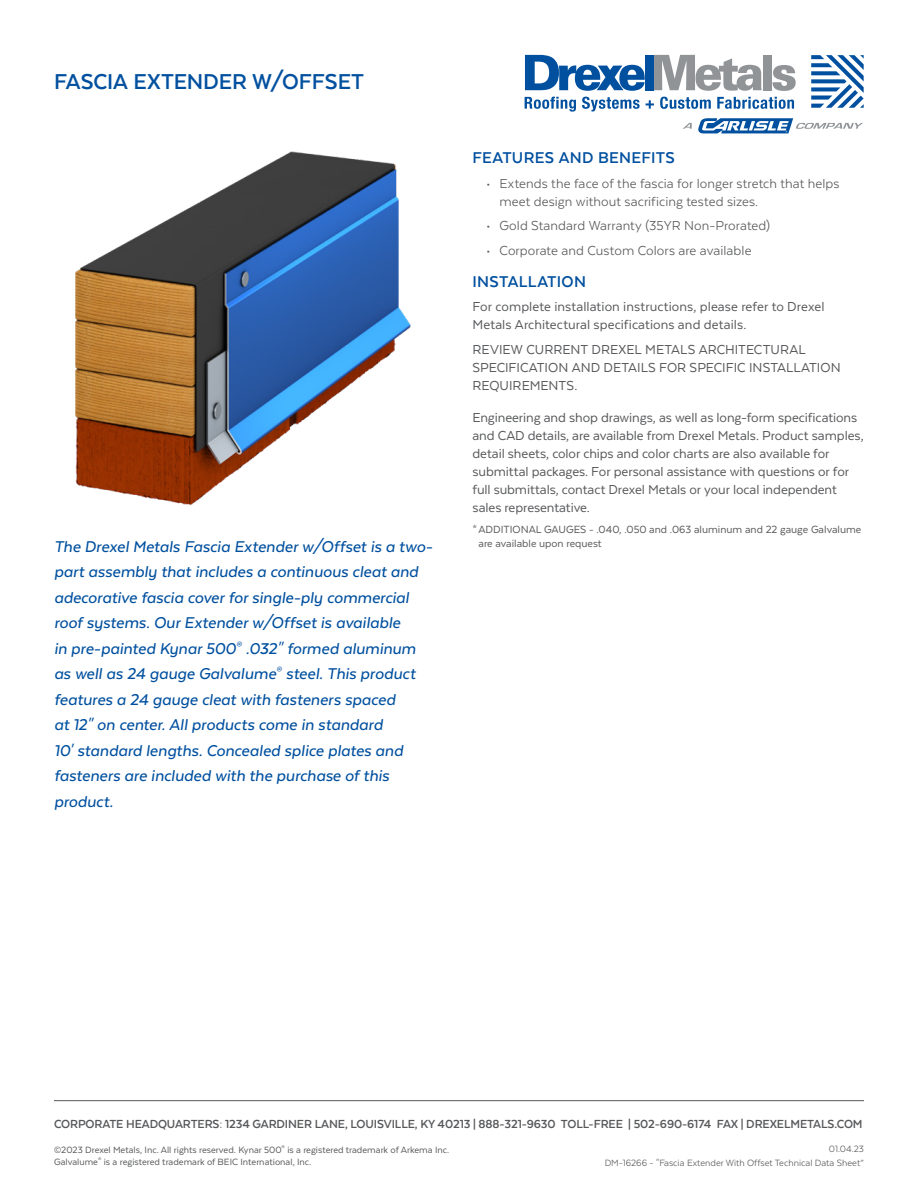
<style>
.page{position:relative;width:918px;height:1188px;background:#fff}
.page>*{position:absolute;margin:0;border:0;box-sizing:border-box;transform-origin:0 0}
.t1{font:700 24.75px "Texta";letter-spacing:-.005em;color:#01509f}
.t2{font:italic 500 18px/25.5px "Texta";letter-spacing:-.005em;color:#01509f}
.t3{font:700 18px "Texta";letter-spacing:.015em;color:#01509f}
.t4{font:15px/18px "Texta";letter-spacing:-.005em;color:#57585a}
.t5{font:15px/18px "Texta";letter-spacing:.005em;color:#57585a}
.t6{font:700 13.5px "Texta";letter-spacing:-.01em;color:#57585a}
.t7{font:12px/14.4px "Texta";color:#57585a}
.t8{font:10.5px/12px "Texta";color:#57585a}
.t9{font:10.5px "Texta";color:#57585a}
</style>
<div class="page">
<div style="left:645px;top:55px;width:9px;height:35px;background:#01509f"></div>
<svg style="left:654px;top:55px;width:108px;height:36px"></svg>
<div style="left:763px;top:55px;width:9px;height:35px;background:#919497"></div>
<svg style="left:772px;top:65px;width:24px;height:26px"></svg>
<svg style="left:525px;top:55px;width:120px;height:36px"></svg>
<svg style="left:811px;top:55px;width:53px;height:53px"></svg>
<svg style="left:525px;top:97px;width:51px;height:15px"></svg>
<svg style="left:582px;top:97px;width:58px;height:14px"></svg>
<svg style="left:646px;top:100px;width:8px;height:9px"></svg>
<svg style="left:660px;top:97px;width:51px;height:12px"></svg>
<svg style="left:717px;top:97px;width:77px;height:12px"></svg>
<svg style="left:683px;top:123px;width:9px;height:6px"></svg>
<svg style="left:698px;top:118px;width:165px;height:15px"></svg>
<img style="left:75px;top:151px;width:336px;height:354px">
<hr style="left:54px;top:1100px;width:810px;height:1px;background:#57585a">
<p class="t1" style="left:54px;top:69px;width:312px">FASCIA EXTENDER W/OFFSET</p>
<p class="t2" style="left:54px;top:533px;width:380px">The Drexel Metals Fascia Extender w/Offset is a two&shy;part assembly that includes a continuous cleat and adecorative fascia cover for single-ply commercial roof systems. Our Extender w/Offset is available<br>in pre-painted Kynar 500<sup>®</sup> .032" formed aluminum as well as 24 gauge Galvalume<sup>®</sup> steel. This product features a 24 gauge cleat with fasteners spaced<br>at 12" on center. All products come in standard<br>10' standard lengths. Concealed splice plates and fasteners are included with the purchase of this product.</p>
<p class="t3" style="left:472px;top:148px;width:204px">FEATURES AND BENEFITS</p>
<p class="t5" style="left:500px;top:174px;width:341px;text-indent:-14px">• Extends the face of the fascia for longer stretch that helps meet design without sacrificing tested sizes.</p>
<p class="t5" style="left:486px;top:217px;width:286px">• Gold Standard Warranty (35YR Non-Prorated)</p>
<p class="t5" style="left:486px;top:241px;width:267px">• Corporate and Custom Colors are available</p>
<p class="t3" style="left:472px;top:272px;width:115px">INSTALLATION</p>
<p class="t4" style="left:472px;top:298px;width:353px">For complete installation instructions, please refer to Drexel<br>Metals Architectural specifications and details.</p>
<p class="t4" style="left:472px;top:340px;width:370px">REVIEW CURRENT DREXEL METALS ARCHITECTURAL<br>SPECIFICATION AND DETAILS FOR SPECIFIC INSTALLATION<br>REQUIREMENTS.</p>
<p class="t4" style="left:472px;top:408px;width:393px">Engineering and shop drawings, as well as long-form specifications and CAD details, are available from Drexel Metals. Product samples, detail sheets, color chips and color charts are also available for submittal packages. For personal assistance with questions or for full submittals, contact Drexel Metals or your local independent sales representative.</p>
<p class="t7" style="left:478px;top:522px;width:384px;text-indent:-6px">*ADDITIONAL GAUGES - .040, .050 and .063 aluminum and 22 gauge Galvalume are available upon request</p>
<p class="t6" style="left:54px;top:1117px;width:810px">CORPORATE HEADQUARTERS: 1234 GARDINER LANE, LOUISVILLE, KY 40213 | 888-321-9630 TOLL-FREE | 502-690-6174 FAX | DREXELMETALS.COM</p>
<p class="t9" style="left:829px;top:1144px;width:37px">01.04.23</p>
<p class="t9" style="left:605px;top:1157px;width:261px">DM-16266 - "Fascia Extender With Offset Technical Data Sheet”</p>
<p class="t8" style="left:54px;top:1143px;width:397px">©2023 Drexel Metals, Inc. All rights reserved. Kynar 500<sup>®</sup> is a registered trademark of Arkema Inc.<br>Galvalume<sup>®</sup> is a registered trademark of BEIC International, Inc.</p>
</div>
